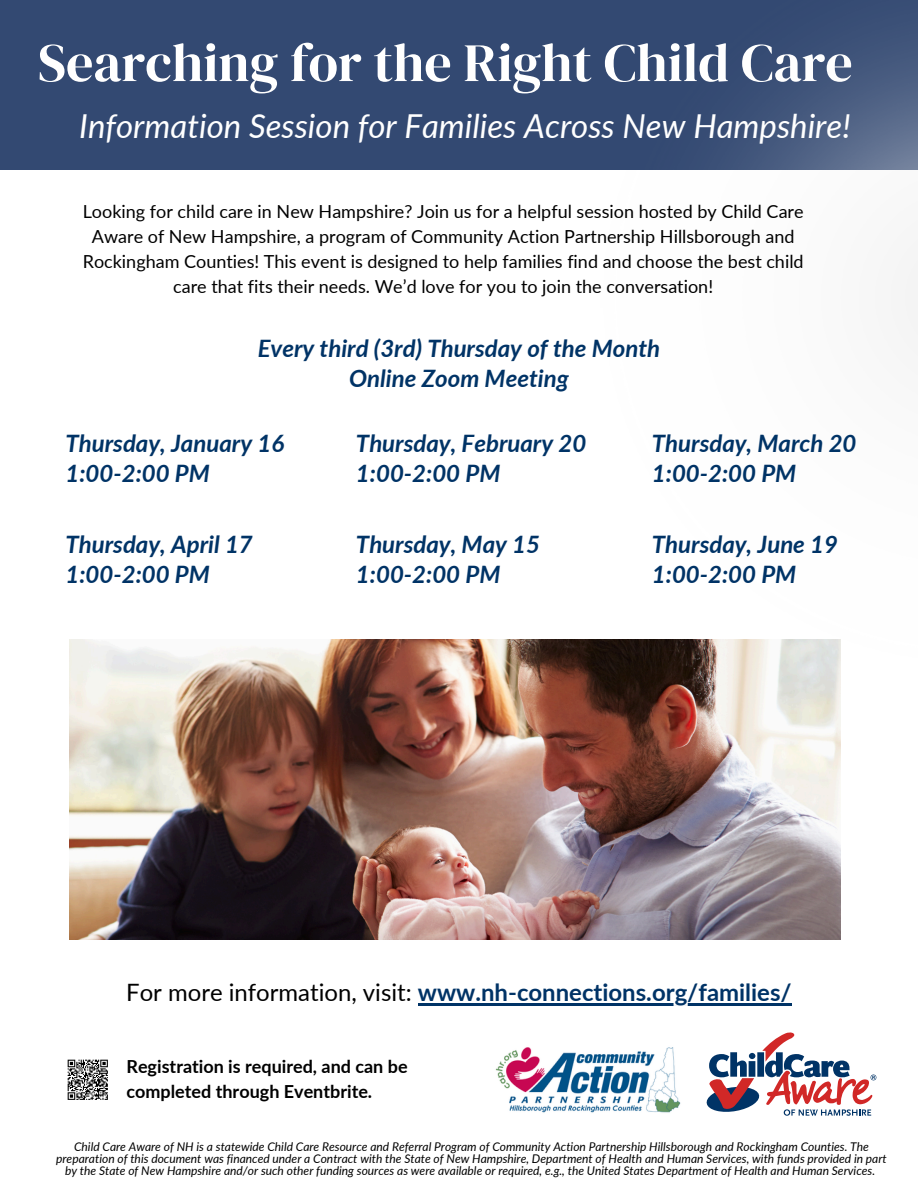
<style>
.page{position:relative;width:918px;height:1188px;background:#fff}
.page>*{position:absolute;margin:0;border:0;box-sizing:border-box;transform-origin:0 0}
.t1{font:54px "DM Serif Display";color:#fff}
.t2{font:italic 33px "Lato";color:#fff}
.t3{font:italic 700 24px/30.3px "Lato";color:#036}
.t4{font:700 24px "Lato";color:#036}
.t5{font:18px/24.8px "Lato";color:#000;text-align:center}
.t6{font:700 18px/24.8px "Lato";color:#000}
.t7{font:italic 12px/12px "Lato";color:#000;text-align:center}
.s1{font-weight:400;color:#000}
</style>
<div class="page">
<div style="left:0;top:0;width:918px;height:170px;background:#334972"></div>
<img style="left:495px;top:1047px;width:186px;height:66px">
<svg style="left:707px;top:1032px;width:169px;height:84px"></svg>
<img style="left:724px;top:25px;width:194px;height:640px">
<svg style="left:67px;top:1059px;width:41px;height:41px;background:#808080"></svg>
<img style="left:70px;top:639px;width:770px;height:301px">
<hr style="left:418px;top:1003px;width:374px;height:2px;background:#036">
<h1 class="t1" style="left:38px;top:25px;width:816px">Searching for the Right Child Care</h1>
<h5 class="t2" style="left:79px;top:106px;width:773px">Information Session for Families Across New Hampshire!</h5>
<p class="t5" style="left:83px;top:199px;width:722px">Looking for child care in New Hampshire? Join us for a helpful session hosted by Child Care Aware of New Hampshire, a program of Community Action Partnership Hillsborough and Rockingham Counties! This event is designed to help families find and choose the best child care that fits their needs. We’d love for you to join the conversation!</p>
<p class="t3" style="left:258px;top:332px;width:404px;text-align:center">Every third (3rd) Thursday of the Month<br>Online Zoom Meeting</p>
<h3 class="t3" style="left:65px;top:427px;width:220px">Thursday, January 16<br>1:00-2:00 PM</h3>
<h3 class="t3" style="left:356px;top:427px;width:232px">Thursday, February 20<br>1:00-2:00 PM</h3>
<h3 class="t3" style="left:652px;top:427px;width:206px">Thursday, March 20<br>1:00-2:00 PM</h3>
<p class="t3" style="left:65px;top:528px;width:189px">Thursday, April 17<br>1:00-2:00 PM</p>
<h4 class="t3" style="left:652px;top:528px;width:188px">Thursday, June 19<br>1:00-2:00 PM</h4>
<h3 class="t3" style="left:356px;top:528px;width:186px">Thursday, May 15<br>1:00-2:00 PM</h3>
<h6 class="t4" style="left:126px;top:977px;width:667px"><span class="s1">For more information, visit:</span> www.nh-connections.org/families/</h6>
<h3 class="t6" style="left:126px;top:1054px;width:283px">Registration is required, and can be completed through Eventbrite.</h3>
<h3 class="t7" style="left:56px;top:1140px;width:832px">Child Care Aware of NH is a statewide Child Care Resource and Referral Program of Community Action Partnership Hillsborough and Rockingham Counties. The preparation of this document was financed under a Contract with the State of New Hampshire, Department of Health and Human Services, with funds provided in part by the State of New Hampshire and/or such other funding sources as were available or required, e.g., the United States Department of Health and Human Services.</h3>
</div>
